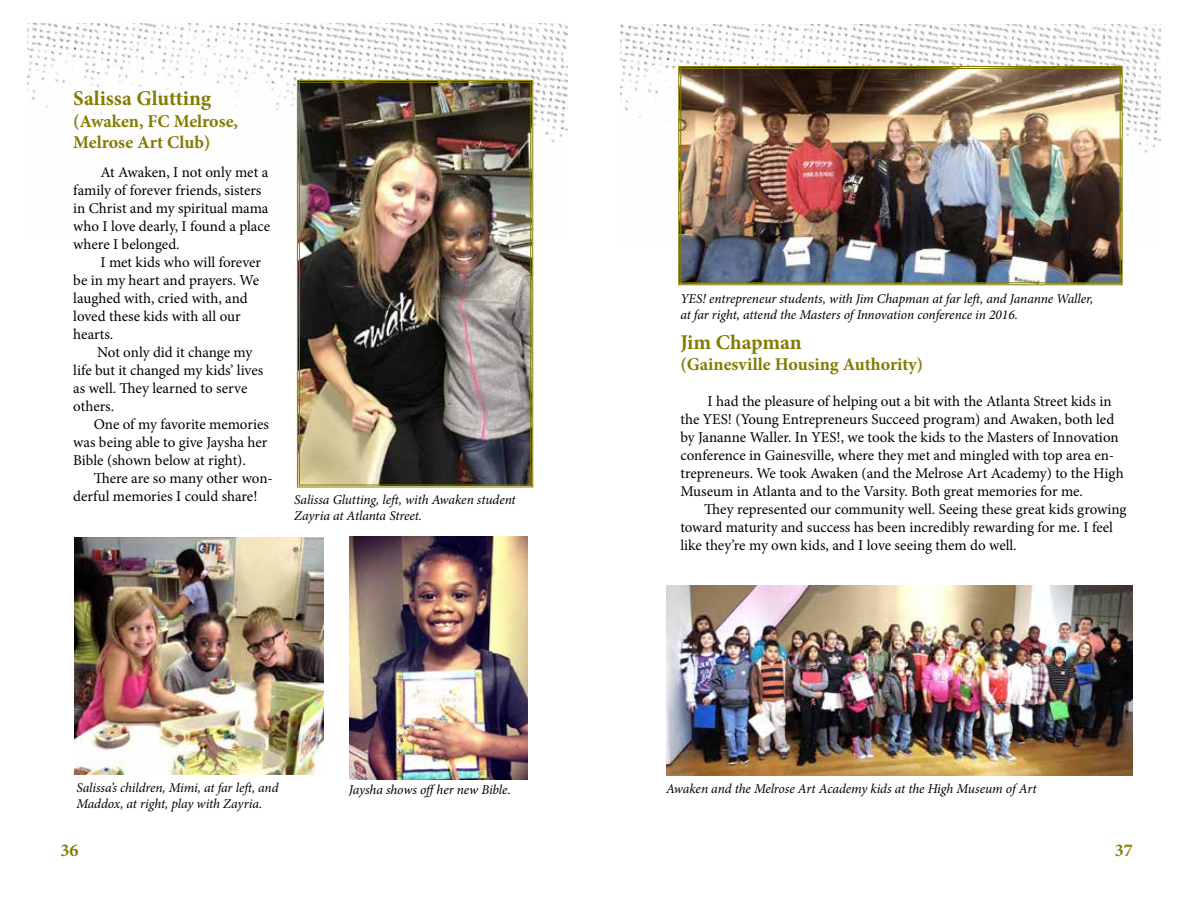
<style>
.page{position:relative;width:1188px;height:918px;background:#fff}
.page>*{position:absolute;margin:0;border:0;box-sizing:border-box;transform-origin:0 0}
.t1{font:700 21px "Minion Pro";color:#837b00}
.t2{font:700 18px/21.6px "Minion Pro";color:#837b00}
.t3{font:15px/18px "Minion Pro";letter-spacing:-.005em;color:#000}
.t4{font:italic 13.5px/16.2px "Minion Pro";letter-spacing:-.01em;color:#000}
</style>
<div class="page">
<img style="left:28px;top:24px;width:540px;height:119px">
<img style="left:620px;top:25px;width:540px;height:128px">
<img style="left:678px;top:66px;width:445px;height:220px">
<div style="left:680px;top:68px;width:441px;height:215px;border:1px solid #837b00"></div>
<img style="left:666px;top:586px;width:467px;height:190px">
<img style="left:350px;top:537px;width:178px;height:242px">
<img style="left:296px;top:79px;width:238px;height:409px">
<div style="left:299px;top:82px;width:232px;height:403px;border:1px solid #837b00"></div>
<img style="left:75px;top:538px;width:249px;height:236px">
<h1 class="t1" style="left:73px;top:83px;width:139px">Salissa Glutting</h1>
<p class="t2" style="left:73px;top:110px;width:166px">(Awaken, FC Melrose,<br>Melrose Art Club)</p>
<p class="t3" style="left:73px;top:163px;width:198px;text-indent:27px">At Awaken, I not only met a family of forever friends, sisters in Christ and my spiritual mama who I love dearly, I found a place where I belonged.</p>
<p class="t3" style="left:73px;top:253px;width:189px;text-indent:27px">I met kids who will forever be in my heart and prayers. We laughed with, cried with, and loved these kids with all our hearts.</p>
<p class="t3" style="left:73px;top:343px;width:192px;text-indent:24px">Not only did it change my life but it changed my kids’ lives as well. They learned to serve others.</p>
<p class="t3" style="left:73px;top:415px;width:197px;text-align:justify;text-indent:20px">One of my favorite memories was being able to give Jaysha her Bible (shown below at right).</p>
<p class="t3" style="left:73px;top:469px;width:201px;text-indent:20px">There are so many other won&shy;derful memories I could share!</p>
<p class="t4" style="left:294px;top:491px;width:223px">Salissa Glutting, left, with Awaken student<br>Zayria at Atlanta Street.</p>
<p class="t4" style="left:680px;top:290px;width:415px">YES! entrepreneur students, with Jim Chapman at far left, and Jananne Waller, at far right, attend the Masters of Innovation conference in 2016.</p>
<h1 class="t1" style="left:680px;top:327px;width:123px">Jim Chapman</h1>
<p class="t2" style="left:680px;top:353px;width:244px">(Gainesville Housing Authority)</p>
<p class="t3" style="left:680px;top:392px;width:445px;text-indent:27px">I had the pleasure of helping out a bit with the Atlanta Street kids in the YES! (Young Entrepreneurs Succeed program) and Awaken, both led by Jananne Waller. In YES!, we took the kids to the Masters of Innovation conference in Gainesville, where they met and mingled with top area en&shy;trepreneurs. We took Awaken (and the Melrose Art Academy) to the High Museum in Atlanta and to the Varsity. Both great memories for me.</p>
<p class="t3" style="left:680px;top:500px;width:448px;text-indent:24px">They represented our community well. Seeing these great kids growing toward maturity and success has been incredibly rewarding for me. I feel like they’re my own kids, and I love seeing them do well.</p>
<p class="t4" style="left:76px;top:779px;width:204px">Salissa’s children, Mimi, at far left, and</p>
<p class="t4" style="left:349px;top:781px;width:163px">Jaysha shows offher new Bible.</p>
<p class="t4" style="left:76px;top:795px;width:187px">Maddox, at right, play with Zayria.</p>
<p class="t2" style="left:61px;top:840px;width:19px">36</p>
<p class="t2" style="left:1115px;top:840px;width:19px">37</p>
<p class="t4" style="left:666px;top:781px;width:372px">Awaken and the Melrose Art Academy kids at the High Museum of Art</p>
</div>
